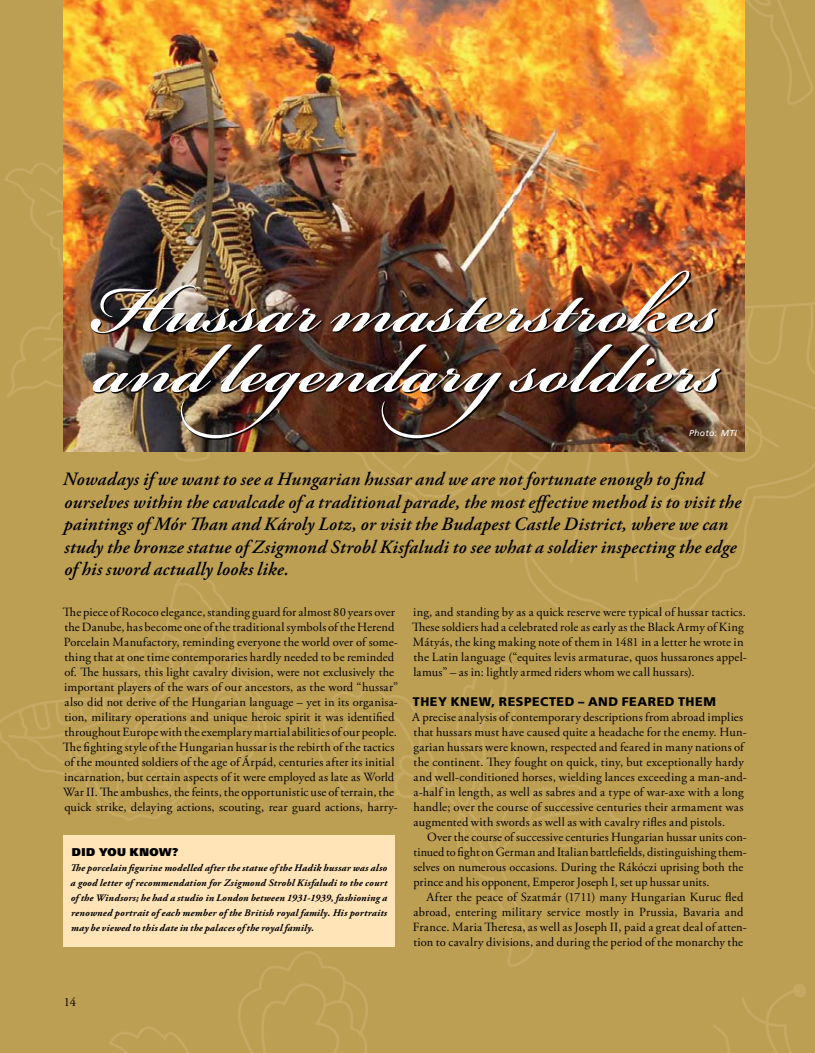
<style>
.page{position:relative;width:815px;height:1053px;background:#bd9f53}
.page>*{position:absolute;margin:0;border:0;box-sizing:border-box;transform-origin:0 0}
.t1{font:600 106.25px "Bickham Script Pro";color:#fff}
.t2{font:italic 600 18.75px/22.5px "Adobe Garamond Pro";letter-spacing:.015em;color:#000}
.t3{font:12.5px/15px "Adobe Garamond Pro";letter-spacing:.015em;color:#000}
.t4{font:700 12.5px "Frutiger MOT";letter-spacing:.045em;color:#000}
.t5{font:11.25px "Frutiger MOT Black";letter-spacing:.04em;color:#000}
.t6{font:italic 700 10px/15px "Adobe Garamond Pro";letter-spacing:.02em;color:#000;text-align:justify}
.t7{font:italic 8.75px "Frutiger MOT";letter-spacing:.03em;color:#fff}
</style>
<div class="page">
<img style="left:64px;top:0;width:680px;height:451px">
<img style="left:92px;top:272px;width:630px;height:167px">
<div style="left:64px;top:834px;width:331px;height:112px;background:#ffe4b8"></div>
<h1 class="t1" style="left:93px;top:232px;width:626px">Hussar masterstrokes</h1>
<h1 class="t1" style="left:95px;top:292px;width:628px">and legendarysoldiers</h1>
<p class="t7" style="left:689px;top:428px;width:49px">Photo: MTI</p>
<p class="t2" style="left:63px;top:468px;width:680px">Nowadays if we want to see a Hungarian hussar and we are not fortunate enough to find ourselves within the cavalcade of a traditional parade, the most effective method is to visit the paintings of Mór Than and Károly Lotz, or visit the Budapest Castle District, where we can study the bronze statue of Zsigmond Strobl Kisfaludi to see what a soldier inspecting the edge of his sword actually looks like.</p>
<p class="t3" style="left:63px;top:605px;width:337px">The piece of Rococo elegance, standing guard for almost 80 years over the Danube, has become one of the traditional symbols of the Herend Porcelain Manufactory, reminding everyone the world over of some&shy;thing that at one time contemporaries hardly needed to be reminded of. The hussars, this light cavalry division, were not exclusively the important players of the wars of our ancestors, as the word “hussar” also did not derive of the Hungarian language – yet in its organisa&shy;tion, military operations and unique heroic spirit it was identified throughout Europe with the exemplary martial abilities of our people.<br>The fighting style of the Hungarian hussar is the rebirth of the tactics of the mounted soldiers of the age of Árpád, centuries after its initial incarnation, but certain aspects of it were employed as late as World War II. The ambushes, the feints, the opportunistic use of terrain, the quick strike, delaying actions, scouting, rear guard actions, harry-</p>
<p class="t3" style="left:412px;top:605px;width:336px">ing, and standing by as a quick reserve were typical of hussar tactics.<br>These soldiers had a celebrated role as early as the Black Army of King Mátyás, the king making note of them in 1481 in a letter he wrote in the Latin language (“equites levis armaturae, quos hussarones appel&shy;lamus” – as in: lightly armed riders whom we call hussars).</p>
<p class="t4" style="left:413px;top:694px;width:305px">THEY KNEW, RESPECTED – AND FEARED THEM</p>
<p class="t3" style="left:412px;top:710px;width:336px">A precise analysis of contemporary descriptions from abroad implies that hussars must have caused quite a headache for the enemy. Hun&shy;garian hussars were known, respected and feared in many nations of the continent. They fought on quick, tiny, but exceptionally hardy and well-conditioned horses, wielding lances exceeding a man-and&shy;a-half in length, as well as sabres and a type of war-axe with a long handle; over the course of successive centuries their armament was augmented with swords as well as with cavalry rifles and pistols.</p>
<p class="t3" style="left:413px;top:830px;width:335px;text-indent:14px">Over the course of successive centuries Hungarian hussar units con&shy;tinued to fight on German and Italian battlefields, distinguishing them&shy;selves on numerous occasions. During the Rákóczi uprising both the prince and his opponent, Emperor Joseph I, set up hussar units.</p>
<p class="t3" style="left:413px;top:890px;width:335px;text-indent:13px">After the peace of Szatmár (1711) many Hungarian Kuruc fled abroad, entering military service mostly in Prussia, Bavaria and France. Maria Theresa, as well as Joseph II, paid a great deal of atten&shy;tion to cavalry divisions, and during the period of the monarchy the</p>
<p class="t5" style="left:72px;top:845px;width:108px">DID YOU KNOW?</p>
<p class="t6" style="left:70px;top:860px;width:318px">The porcelain figurine modelled after the statue of the Hadik hussar was also a good letter of recommendation for Zsigmond Strobl Kisfaludi to the court of the Windsors; he had a studio in London between 1931-1939, fashioning a renowned portrait of each member of the British royal family. His portraits may be viewed to this date in the palaces of the royal family.</p>
<p class="t3" style="left:64px;top:995px;width:14px">14</p>
</div>
